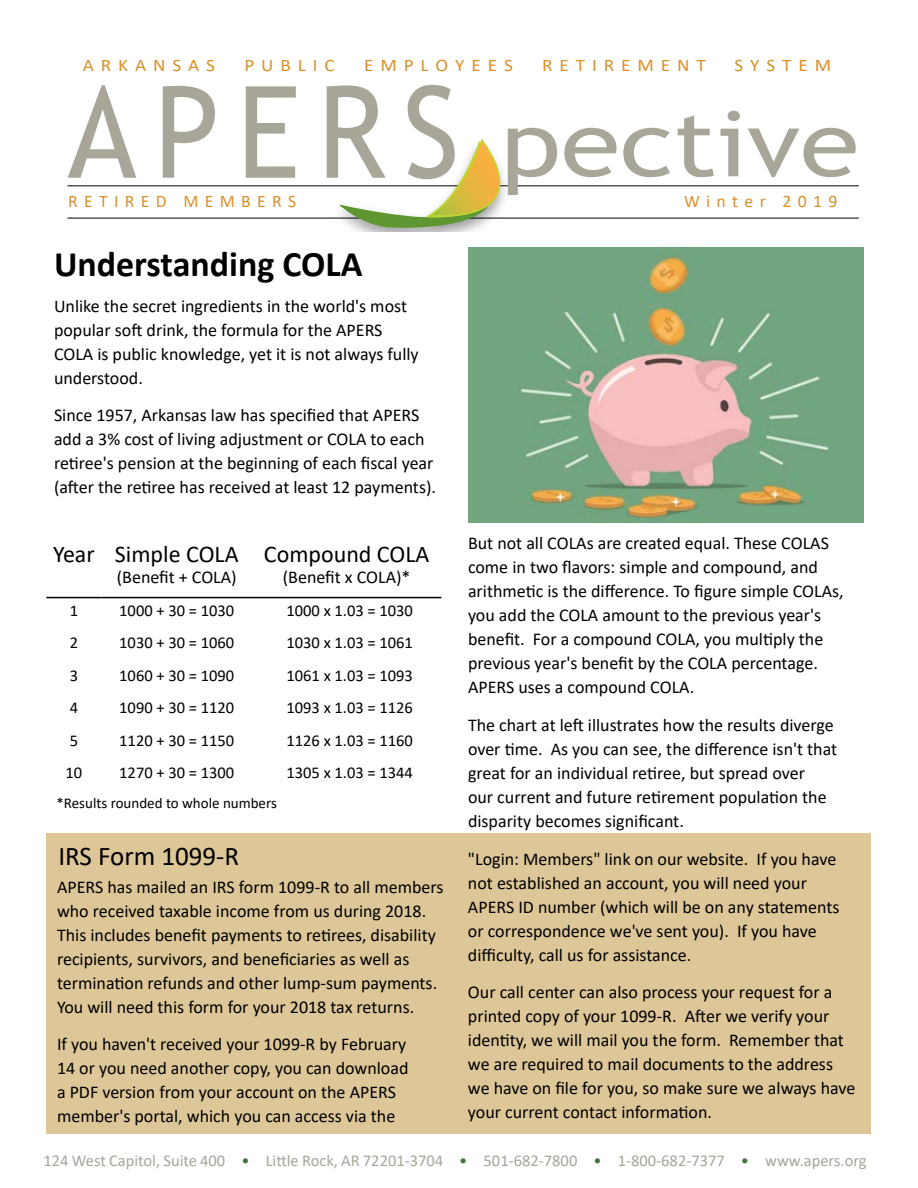
<style>
.page{position:relative;width:918px;height:1188px;background:#fff}
.page>*{position:absolute;margin:0;border:0;box-sizing:border-box;transform-origin:0 0}
.t1{font:127.65px "Trebuchet MS";letter-spacing:.15em;color:#a7a699;scale:.92 1}
.t2{font:91.05px "Trebuchet MS";color:#a7a699;scale:1.19 1}
.t3{font:700 36px "Calibri";color:#000}
.t4{font:27px "Calibri";color:#000}
.t5{font:24px "Calibri";color:#000}
.t6{font:18px/24px "Calibri";color:#000}
.t7{font:17.55px "Calibri";letter-spacing:.36em;color:#dc8f28;scale:1.09 1}
.t8{font:17.55px "Calibri";letter-spacing:.36em;color:#dc8f28}
.t9{font:16.5px "Calibri";color:#000}
.t10{font:16.5px "Calibri";color:#a6a699}
.t11{font:15px "Calibri";color:#000}
.s1{color:#44733d}
</style>
<div class="page">
<hr style="left:67px;top:218px;width:792px;height:1px;background:#000">
<hr style="left:67px;top:185px;width:792px;height:1px;background:#000">
<svg style="left:340px;top:138px;width:207px;height:93px"></svg>
<div style="left:46px;top:834px;width:825px;height:300px;background:#ddc697"></div>
<hr style="left:46px;top:597px;width:56px;height:1px;background:#000">
<hr style="left:102px;top:597px;width:150px;height:1px;background:#000">
<hr style="left:252px;top:597px;width:189px;height:1px;background:#000">
<img style="left:468px;top:247px;width:396px;height:275px">
<p class="t7" style="left:83px;top:53px;width:123px">ARKANSAS</p>
<p class="t7" style="left:244px;top:53px;width:84px">PUBLIC</p>
<p class="t7" style="left:364px;top:53px;width:138px">EMPLOYEES</p>
<p class="t7" style="left:542px;top:53px;width:152px">RETIREMENT</p>
<p class="t7" style="left:735px;top:53px;width:90px">SYSTEM</p>
<h1 class="t1" style="left:67px;top:52px;width:428px">APERS</h1>
<p class="t8" style="left:68px;top:189px;width:230px">RETIRED MEMBERS</p>
<p class="t8" style="left:684px;top:189px;width:155px">Winter 2019</p>
<h2 class="t2" style="left:501px;top:87px;width:303px">pective</h2>
<h3 class="t3" style="left:54px;top:239px;width:310px">Understanding COLA</h3>
<p class="t6" style="left:54px;top:294px;width:366px">Unlike the secret ingredients in the world's most popular soft drink, the formula for the APERS COLA is public knowledge, yet it is not always fully understood.</p>
<p class="t6" style="left:54px;top:403px;width:384px">Since 1957, Arkansas law has specified that APERS add a 3% cost of living adjustment or COLA to each retiree's pension at the beginning of each fiscal year (after the retiree has received at least 12 payments).</p>
<h3 class="t5" style="left:53px;top:538px;width:378px">Year Simple COLA Compound COLA</h3>
<p class="t6" style="left:117px;top:565px;width:121px">(Benefit + COLA)</p>
<p class="t6" style="left:283px;top:565px;width:129px">(Benefit x COLA)*</p>
<p class="t9" style="left:70px;top:599px;width:10px">1</p>
<p class="t9" style="left:119px;top:599px;width:117px">1000 + 30 = 1030</p>
<p class="t9" style="left:287px;top:599px;width:128px">1000 x 1.03 = 1030</p>
<p class="t9" style="left:70px;top:631px;width:10px">2</p>
<p class="t9" style="left:119px;top:631px;width:117px">1030 + 30 = 1060</p>
<p class="t9" style="left:287px;top:631px;width:128px">1030 x 1.03 = 1061</p>
<p class="t9" style="left:70px;top:664px;width:10px">3</p>
<p class="t9" style="left:119px;top:664px;width:117px">1060 + 30 = 1090</p>
<p class="t9" style="left:287px;top:664px;width:128px">1061 x 1.03 = 1093</p>
<p class="t9" style="left:70px;top:696px;width:10px">4</p>
<p class="t9" style="left:119px;top:696px;width:117px">1090 + 30 = 1120</p>
<p class="t9" style="left:287px;top:696px;width:128px">1093 x 1.03 = 1126</p>
<p class="t9" style="left:70px;top:729px;width:10px">5</p>
<p class="t9" style="left:119px;top:729px;width:117px">1120 + 30 = 1150</p>
<p class="t9" style="left:287px;top:729px;width:128px">1126 x 1.03 = 1160</p>
<p class="t9" style="left:66px;top:761px;width:18px">10</p>
<p class="t9" style="left:119px;top:761px;width:117px">1270 + 30 = 1300</p>
<p class="t9" style="left:287px;top:761px;width:128px">1305 x 1.03 = 1344</p>
<p class="t11" style="left:56px;top:792px;width:222px">*Results rounded to whole numbers</p>
<h3 class="t4" style="left:58px;top:837px;width:182px">IRS Form 1099-R</h3>
<p class="t6" style="left:57px;top:874px;width:388px">APERS has mailed an IRS form 1099-R to all members who received taxable income from us during 2018.<br>This includes benefit payments to retirees, disability recipients, survivors, and beneficiaries as well as termination refunds and other lump-sum payments.<br>You will need this form for your 2018 tax returns.</p>
<p class="t6" style="left:57px;top:1032px;width:353px">If you haven't received your 1099-R by February 14 or you need another copy, you can download a PDF version from your account on the APERS member's portal, which you can access via the</p>
<p class="t6" style="left:468px;top:531px;width:377px">But not all COLAs are created equal. These COLAS come in two flavors: simple and compound, and arithmetic is the difference. To figure simple COLAs, you add the COLA amount to the previous year's benefit. For a compound COLA, you multiply the previous year's benefit by the COLA percentage.<br>APERS uses a compound COLA.</p>
<p class="t6" style="left:468px;top:712px;width:371px">The chart at left illustrates how the results diverge over time. As you can see, the difference isn't that great for an individual retiree, but spread over<br>our current and future retirement population the disparity becomes significant.</p>
<p class="t6" style="left:468px;top:846px;width:373px">"Login: Members" link on our website. If you have not established an account, you will need your APERS ID number (which will be on any statements or correspondence we've sent you). If you have difficulty, call us for assistance.</p>
<p class="t6" style="left:468px;top:980px;width:389px">Our call center can also process your request for a printed copy of your 1099-R. After we verify your identity, we will mail you the form. Remember that we are required to mail documents to the address we have on file for you, so make sure we always have your current contact information.</p>
<p class="t10" style="left:44px;top:1149px;width:825px">124 West Capitol, Suite 400 <span class="s1">•</span> Little Rock, AR 72201-3704 <span class="s1">•</span> 501-682-7800 <span class="s1">•</span> 1-800-682-7377 <span class="s1">•</span> www.apers.org</p>
</div>
